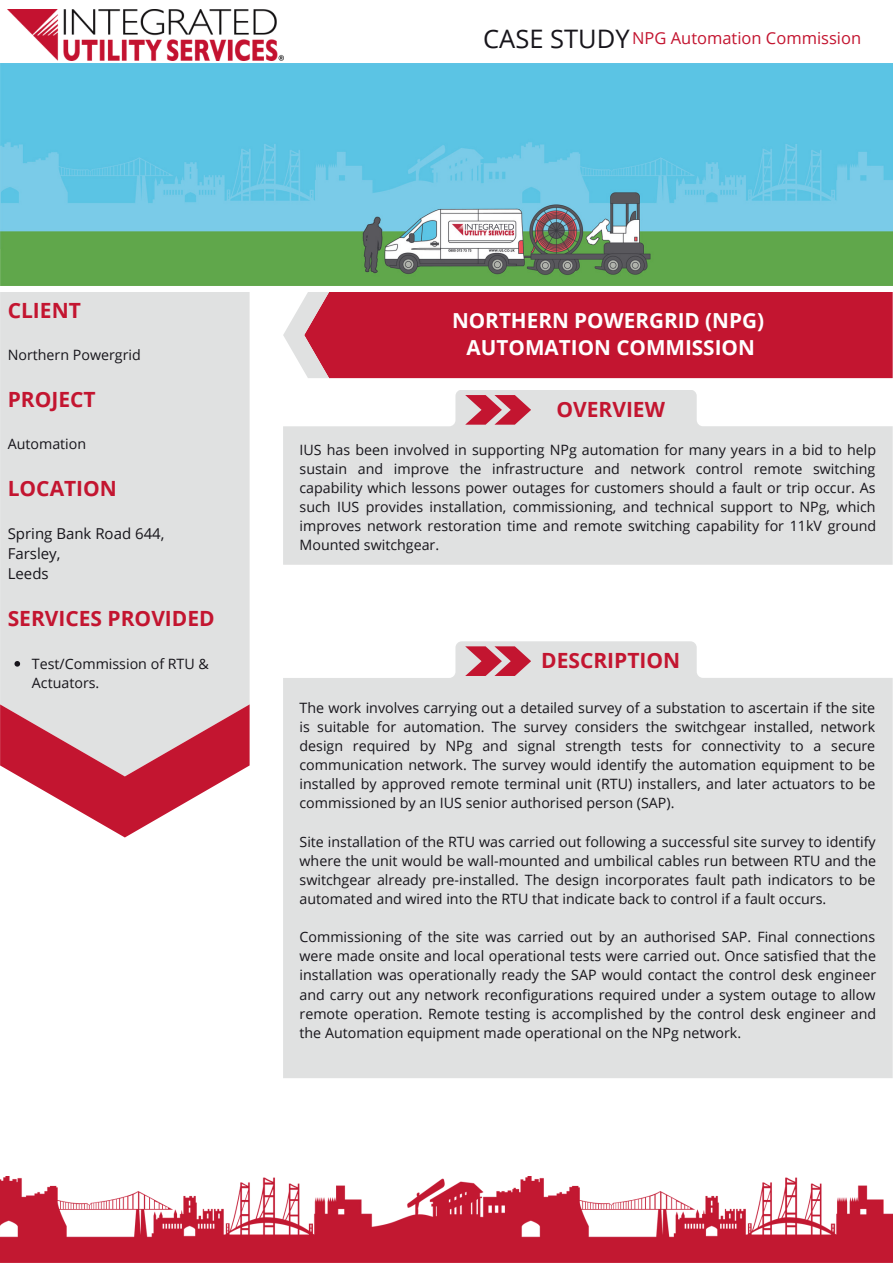
<style>
.page{position:relative;width:893px;height:1264px;background:#fff}
.page>*{position:absolute;margin:0;border:0;box-sizing:border-box;transform-origin:0 0}
.t1{font:25.5px "Open Sans";color:#17151b}
.t2{font:700 21px "Open Sans";color:#c31530}
.t3{font:700 20.7px "Open Sans";color:#fff}
.t4{font:16.5px "Open Sans";color:#c31530}
.t5{font:15px "Open Sans";color:#17151b}
.t6{font:14.25px/19px "Open Sans";color:#17151b;text-align:justify}
</style>
<div class="page">
<img style="left:0;top:64px;width:892px;height:221px">
<img style="left:0;top:1176px;width:892px;height:86px">
<div style="left:0;top:292px;width:249px;height:412px;background:#e0e1e1"></div>
<svg style="left:0;top:704px;width:249px;height:133px"></svg>
<div style="left:283px;top:641px;width:609px;height:437px;background:#e0e1e1"></div>
<div style="left:329px;top:292px;width:563px;height:86px;background:#c31530"></div>
<svg style="left:283px;top:292px;width:46px;height:86px"></svg>
<svg style="left:283px;top:390px;width:609px;height:174px;background:#e3e4e4"></svg>
<svg style="left:465px;top:395px;width:66px;height:29px;background:#ce6373"></svg>
<svg style="left:465px;top:646px;width:66px;height:30px;background:#ce6474"></svg>
<img style="left:8px;top:10px;width:275px;height:50px">
<svg style="left:14px;top:661px;width:6px;height:5px"></svg>
<p class="t1" style="left:483px;top:21px;width:148px">CASE STUDY</p>
<p class="t4" style="left:632px;top:27px;width:230px">NPG Automation Commission</p>
<p class="t2" style="left:8px;top:295px;width:75px">CLIENT</p>
<p class="t6" style="left:8px;top:345px;width:135px">Northern Powergrid</p>
<p class="t2" style="left:8px;top:384px;width:89px">PROJECT</p>
<p class="t6" style="left:8px;top:434px;width:80px">Automation</p>
<p class="t2" style="left:8px;top:473px;width:111px">LOCATION</p>
<p class="t5" style="left:8px;top:523px;width:158px">Spring Bank Road 644,</p>
<p class="t5" style="left:8px;top:543px;width:54px">Farsley,</p>
<p class="t5" style="left:8px;top:563px;width:42px">Leeds</p>
<p class="t2" style="left:8px;top:603px;width:208px">SERVICES PROVIDED</p>
<p class="t6" style="left:32px;top:654px;width:178px">Test/Commission of RTU &amp;<br>Actuators.</p>
<p class="t3" style="left:452px;top:306px;width:313px">NORTHERN POWERGRID (NPG)</p>
<p class="t3" style="left:466px;top:333px;width:290px">AUTOMATION COMMISSION</p>
<p class="t2" style="left:556px;top:394px;width:110px">OVERVIEW</p>
<p class="t6" style="left:299px;top:439px;width:578px">IUS has been involved in supporting NPg automation for many years in a bid to help sustain and improve the infrastructure and network control remote switching capability which lessons power outages for customers should a fault or trip occur. As such IUS provides installation, commissioning, and technical support to NPg, which improves network restoration time and remote switching capability for 11kV ground Mounted switchgear.</p>
<p class="t2" style="left:541px;top:645px;width:140px">DESCRIPTION</p>
<p class="t6" style="left:299px;top:697px;width:577px">The work involves carrying out a detailed survey of a substation to ascertain if the site is suitable for automation. The survey considers the switchgear installed, network design required by NPg and signal strength tests for connectivity to a secure communication network. The survey would identify the automation equipment to be installed by approved remote terminal unit (RTU) installers, and later actuators to be commissioned by an IUS senior authorised person (SAP).</p>
<p class="t6" style="left:299px;top:831px;width:578px">Site installation of the RTU was carried out following a successful site survey to identify where the unit would be wall-mounted and umbilical cables run between RTU and the switchgear already pre-installed. The design incorporates fault path indicators to be automated and wired into the RTU that indicate back to control if a fault occurs.</p>
<p class="t6" style="left:299px;top:927px;width:578px">Commissioning of the site was carried out by an authorised SAP. Final connections were made onsite and local operational tests were carried out. Once satisfied that the installation was operationally ready the SAP would contact the control desk engineer and carry out any network reconfigurations required under a system outage to allow remote operation. Remote testing is accomplished by the control desk engineer and the Automation equipment made operational on the NPg network.</p>
</div>
